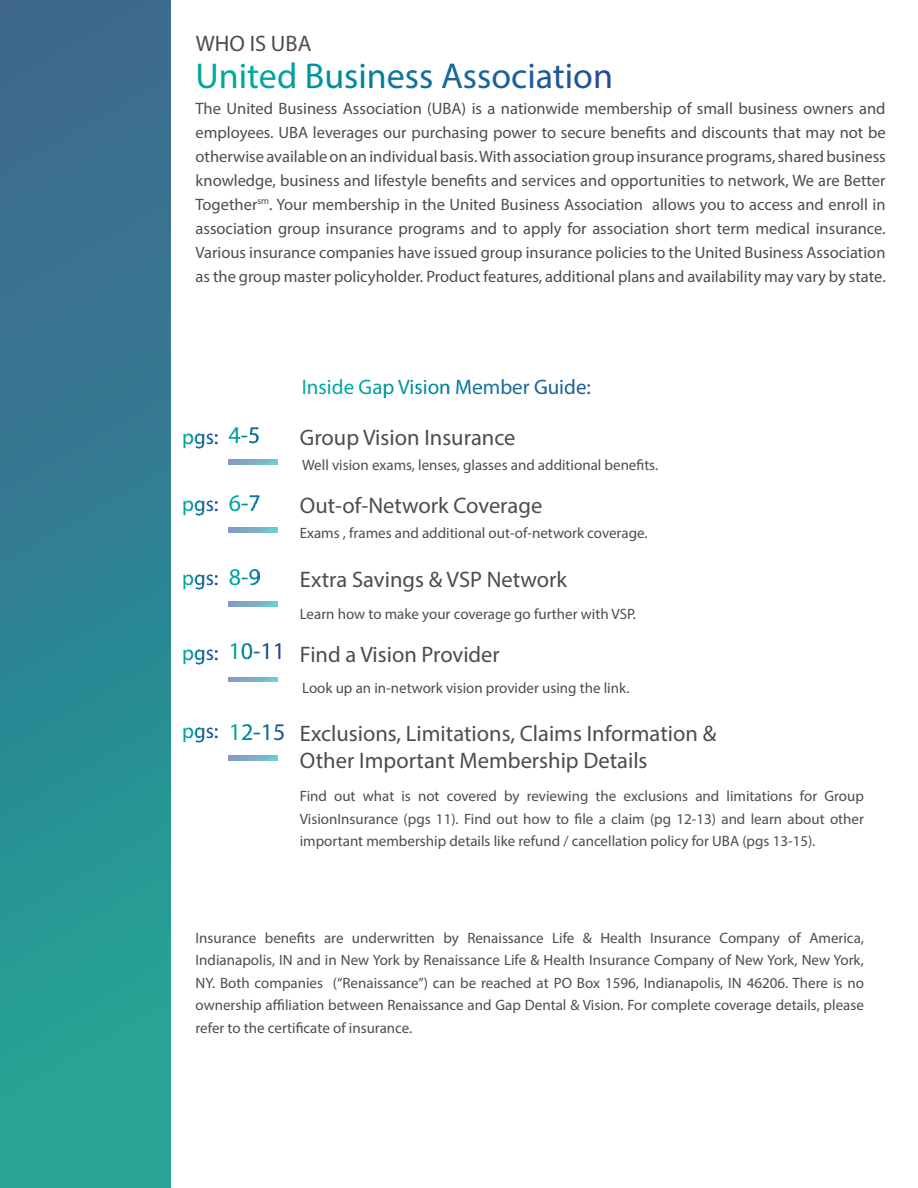
<style>
.page{position:relative;width:918px;height:1188px;background:#fff}
.page>*{position:absolute;margin:0;border:0;box-sizing:border-box;transform-origin:0 0}
.t1{font:36px "Myriad Pro";color:#00a79d}
.t2{font:24px "Myriad Pro";color:#00a79d}
.t3{font:22.5px/27px "Myriad Pro";color:#4d4d4f;text-align:center}
.t4{font:21px "Myriad Pro";color:#00a79d}
.t5{font:16.5px/24px "Myriad Pro";color:#4d4d4f;text-align:justify}
.t6{font:15px/22.5px "Myriad Pro";color:#4d4d4f;text-align:justify}
.s1{color:#00a69e}
.s2{color:#00a09e}
.s3{color:#00969e}
.s4{color:#008e9e}
.s5{color:#00899d}
.s6{color:#00849d}
.s7{color:#04809c}
.s8{color:#0c799c}
.s9{color:#10749b}
.s10{color:#12709a}
.s11{color:#156c9a}
.s12{color:#176999}
.s13{color:#186699}
.s14{color:#1a6398}
.s15{color:#1b6098}
.s16{color:#1d5d97}
.s17{color:#1e5a96}
.s18{color:#1f5896}
.s19{color:#205695}
.s20{color:#205495}
.s21{color:#234e94}
.s22{color:#00a59e}
.s23{color:#009f9e}
.s24{color:#009a9e}
.s25{color:#00949e}
.s26{color:#00909e}
.s27{color:#008d9e}
.s28{color:#008a9d}
.s29{color:#00889d}
.s30{color:#02819d}
.s31{color:#0b7a9c}
.s32{color:#11729b}
.s33{color:#166b99}
.s34{color:#196598}
.s35{color:#1b6198}
.s36{color:#1c5d97}
.s37{color:#1d5b97}
.s38{color:#00869d}
.s39{color:#1c5e97}
.s40{color:#00919e}
.s41{color:#0a7a9c}
.s42{color:#01839d}
.s43{color:#009c9e}
.s44{font-size:24px;color:#00a79d}
.s45{font-size:24px;color:#00919e}
.s46{font-size:24px;color:#146e9a}
.s47{font-size:24px;color:#1c5e97}
.s48{font-size:24px;color:#254893}
.s49{font-size:24px;color:#009c9e}
.s50{font-size:24px;color:#03819d}
.s51{font-size:24px;color:#156d9a}
</style>
<div class="page">
<div style="left:0;top:0;width:170px;height:1188px;background:linear-gradient(to bottom,#3f648f,#21a795)"></div>
<svg style="left:228px;top:460px;width:49px;height:4px"></svg>
<svg style="left:228px;top:527px;width:49px;height:5px"></svg>
<svg style="left:228px;top:756px;width:49px;height:4px"></svg>
<svg style="left:228px;top:602px;width:49px;height:4px"></svg>
<svg style="left:228px;top:677px;width:49px;height:5px"></svg>
<h3 class="t3" style="left:196px;top:31px;width:117px">WHO IS UBA</h3>
<h1 class="t1" style="left:196px;top:63px;width:419px">Unit<span class="s1">e</span><span class="s2">d</span> <span class="s3">B</span><span class="s4">u</span><span class="s5">s</span><span class="s6">i</span><span class="s7">n</span><span class="s8">e</span><span class="s9">s</span><span class="s10">s</span> <span class="s11">A</span><span class="s12">s</span><span class="s13">s</span><span class="s14">o</span><span class="s15">c</span><span class="s16">i</span><span class="s17">a</span><span class="s18">t</span><span class="s19">i</span><span class="s20">o</span><span class="s21">n</span></h1>
<p class="t5" style="left:196px;top:97px;width:692px">The United Business Association (UBA) is a nationwide membership of small business owners and employees. UBA leverages our purchasing power to secure benefits and discounts that may not be otherwise available on an individual basis. With association group insurance programs, shared business knowledge, business and lifestyle benefits and services and opportunities to network, We are Better Together<sup>sm</sup>. Your membership in the United Business Association allows you to access and enroll in association group insurance programs and to apply for association short term medical insurance.<br>Various insurance companies have issued group insurance policies to the United Business Association as the group master policyholder. Product features, additional plans and availability may vary by state.</p>
<h3 class="t4" style="left:302px;top:379px;width:291px">Inside <span class="s22">G</span><span class="s23">a</span><span class="s24">p</span> <span class="s25">V</span><span class="s26">i</span><span class="s27">s</span><span class="s28">i</span><span class="s29">o</span><span class="s30">n</span> <span class="s31">M</span><span class="s9">e</span><span class="s32">m</span><span class="s11">b</span><span class="s33">e</span><span class="s12">r</span> <span class="s34">G</span><span class="s14">u</span><span class="s35">i</span><span class="s15">d</span><span class="s36">e</span><span class="s37">:</span></h3>
<h3 class="t4" style="left:182px;top:429px;width:38px">p<span class="s38">g</span><span class="s39">s</span><span class="s21">:</span></h3>
<h3 class="t4" style="left:182px;top:496px;width:38px">p<span class="s38">g</span><span class="s39">s</span><span class="s21">:</span></h3>
<h2 class="t2" style="left:228px;top:426px;width:33px">4<span class="s40">-</span><span class="s41">5</span></h2>
<h3 class="t3" style="left:300px;top:425px;width:217px">Group Vision Insurance</h3>
<p class="t6" style="left:302px;top:455px;width:358px">Well vision exams, lenses, glasses and additional benefits.</p>
<h2 class="t2" style="left:229px;top:494px;width:33px">6<span class="s24">-</span><span class="s42">7</span></h2>
<h3 class="t3" style="left:300px;top:493px;width:244px">Out-of-Network Coverage</h3>
<p class="t6" style="left:300px;top:522px;width:349px">Exams , frames and additional out-of-network coverage.</p>
<h3 class="t4" style="left:182px;top:570px;width:38px">p<span class="s38">g</span><span class="s39">s</span><span class="s21">:</span></h3>
<h3 class="t4" style="left:182px;top:645px;width:38px">p<span class="s38">g</span><span class="s39">s</span><span class="s21">:</span></h3>
<h2 class="t2" style="left:229px;top:568px;width:33px">8<span class="s43">-</span><span class="s38">9</span></h2>
<h3 class="t3" style="left:300px;top:567px;width:269px">Extra Savings &amp; VSP Network</h3>
<p class="t6" style="left:300px;top:603px;width:338px">Learn how to make your coverage go further with VSP.</p>
<h3 class="t3" style="left:228px;top:643px;width:273px"><span class="s44">1</span><span class="s45">0</span><span class="s46">-</span><span class="s47">1</span><span class="s48">1</span> Find a Vision Provider</h3>
<p class="t6" style="left:302px;top:678px;width:329px">Look up an in-network vision provider using the link.</p>
<h3 class="t4" style="left:182px;top:723px;width:38px">p<span class="s38">g</span><span class="s39">s</span><span class="s21">:</span></h3>
<h3 class="t3" style="left:229px;top:722px;width:489px"><span class="s44">1</span><span class="s49">2</span><span class="s50">-</span><span class="s51">1</span><span class="s47">5</span> Exclusions, Limitations, Claims Information &amp;<br>Other Important Membership Details</h3>
<p class="t6" style="left:300px;top:786px;width:566px">Find out what is not covered by reviewing the exclusions and limitations for Group VisionInsurance (pgs 11). Find out how to file a claim (pg 12-13) and learn about other important membership details like refund / cancellation policy for UBA (pgs 13-15).</p>
<p class="t6" style="left:196px;top:927px;width:670px">Insurance benefits are underwritten by Renaissance Life &amp; Health Insurance Company of America, Indianapolis, IN and in New York by Renaissance Life &amp; Health Insurance Company of New York, New York, NY. Both companies (“Renaissance”) can be reached at PO Box 1596, Indianapolis, IN 46206. There is no ownership affiliation between Renaissance and Gap Dental &amp; Vision. For complete coverage details, please refer to the certificate of insurance.</p>
</div>
